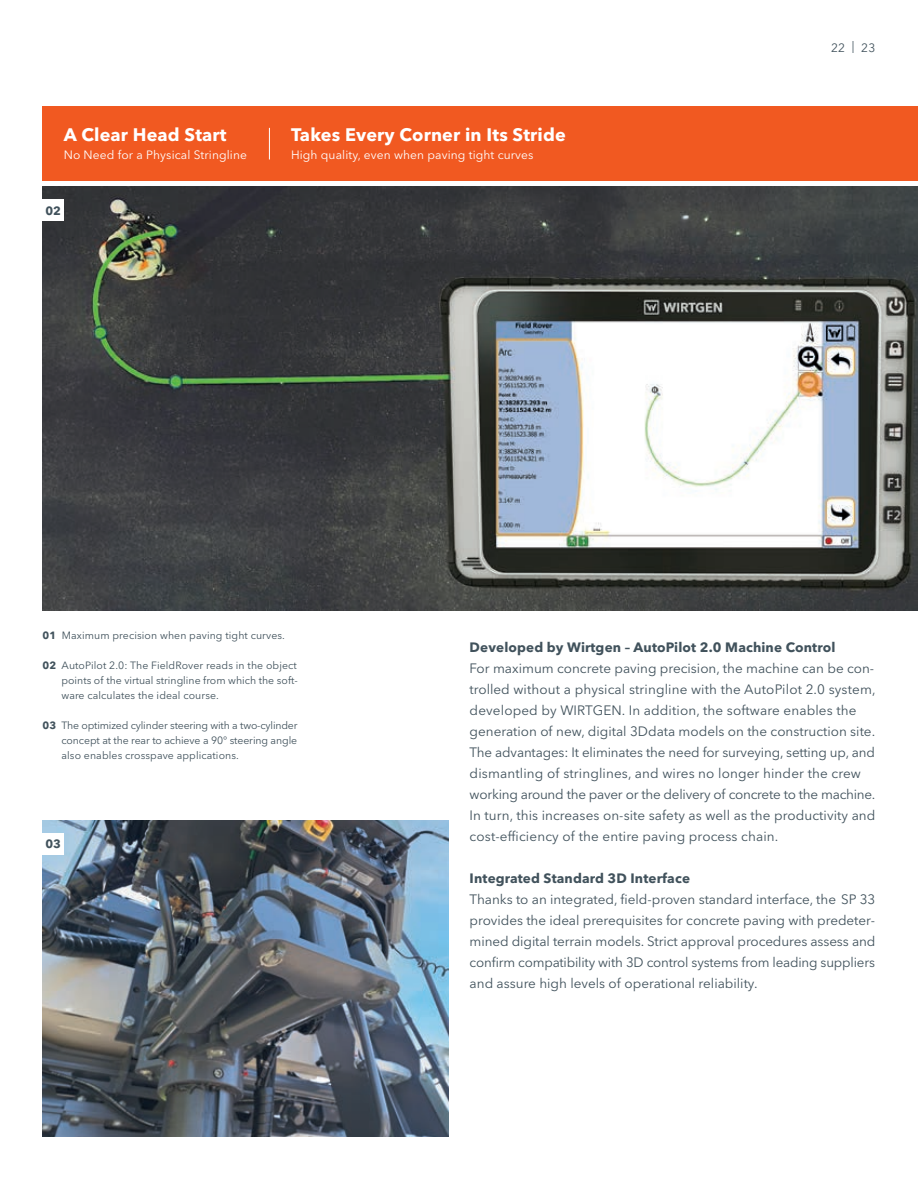
<style>
.page{position:relative;width:918px;height:1188px;background:#fff}
.page>*{position:absolute;margin:0;border:0;box-sizing:border-box;transform-origin:0 0}
.t1{font:700 18px "Avenir Next LT Pro";letter-spacing:.01em;color:#fff}
.t2{font:13.5px/21px "Avenir Next LT Pro";color:#41525c}
.t3{font:700 13.5px "Avenir Next LT Pro";letter-spacing:.01em;color:#41525c}
.t4{font:12px "Avenir Next LT Pro";letter-spacing:.01em;color:#fff}
.t5{font:12px "Avenir Next LT Pro";color:#41525c}
.t6{font:700 12px "Avenir Next LT Pro";color:#41525c}
.t7{font:10.5px/15px "Avenir Next LT Pro";letter-spacing:.01em;color:#41525c;text-align:justify}
.s1{font-weight:700}
</style>
<div class="page">
<img style="left:43px;top:820px;width:405px;height:317px">
<img style="left:43px;top:187px;width:875px;height:423px">
<div style="left:43px;top:833px;width:21px;height:21px;background:#fff"></div>
<div style="left:43px;top:200px;width:21px;height:21px;background:#fff"></div>
<div style="left:43px;top:106px;width:875px;height:74px;background:#f15921"></div>
<hr style="left:269px;top:128px;width:1px;height:31px;background:#fff">
<h1 class="t1" style="left:64px;top:124px;width:164px">A Clear Head Start</h1>
<p class="t4" style="left:64px;top:148px;width:185px">No Need for a Physical Stringline</p>
<p class="t6" style="left:45px;top:203px;width:17px">02</p>
<h1 class="t1" style="left:291px;top:124px;width:276px">Takes Every Corner in Its Stride</h1>
<p class="t4" style="left:291px;top:148px;width:244px">High quality, even when paving tight curves</p>
<p class="t5" style="left:831px;top:40px;width:46px">22 | 23</p>
<p class="t7" style="left:43px;top:628px;width:244px"><span class="s1">01</span> Maximum precision when paving tight curves.</p>
<p class="t7" style="left:62px;top:658px;width:238px;text-indent:-19px"><span class="s1">02</span> AutoPilot 2.0: The FieldRover reads in the object points of the virtual stringline from which the soft&shy;ware calculates the ideal course.</p>
<p class="t7" style="left:62px;top:718px;width:238px;text-indent:-19px"><span class="s1">03</span> The optimized cylinder steering with a two-cylinder concept at the rear to achieve a 90° steering angle also enables crosspave applications.</p>
<p class="t6" style="left:45px;top:837px;width:17px">03</p>
<p class="t3" style="left:470px;top:639px;width:367px">Developed by Wirtgen – AutoPilot 2.0 Machine Control</p>
<p class="t2" style="left:470px;top:658px;width:407px">For maximum concrete paving precision, the machine can be con&shy;trolled without a physical stringline with the AutoPilot 2.0 system, developed by WIRTGEN. In addition, the software enables the generation of new, digital 3Ddata models on the construction site.<br>The advantages: It eliminates the need for surveying, setting up, and dismantling of stringlines, and wires no longer hinder the crew working around the paver or the delivery of concrete to the machine.<br>In turn, this increases on-site safety as well as the productivity and cost-efficiency of the entire paving process chain.</p>
<p class="t3" style="left:470px;top:870px;width:222px">Integrated Standard 3D Interface</p>
<p class="t2" style="left:470px;top:889px;width:407px;text-align:justify">Thanks to an integrated, field-proven standard interface, the SP 33 provides the ideal prerequisites for concrete paving with predeter&shy;mined digital terrain models. Strict approval procedures assess and confirm compatibility with 3D control systems from leading suppliers and assure high levels of operational reliability.</p>
</div>
